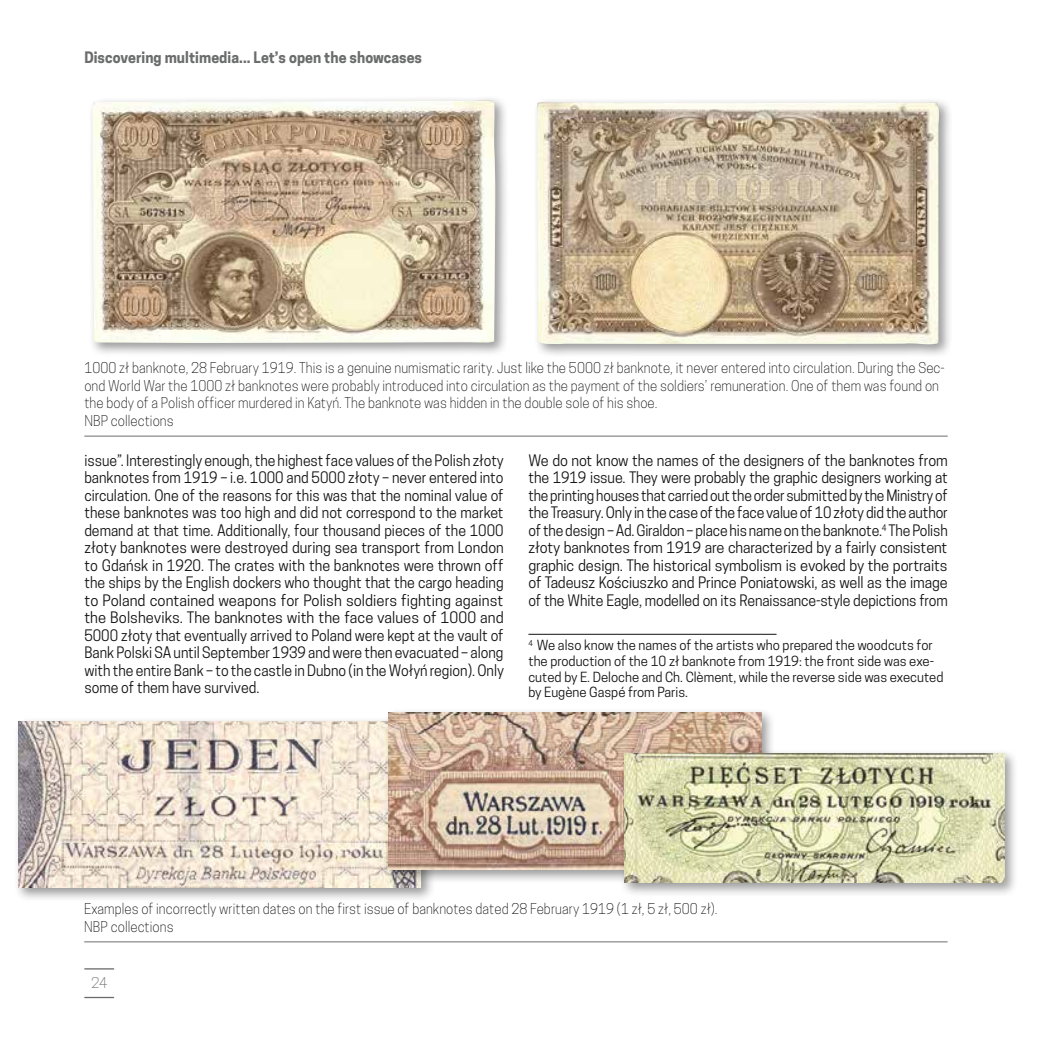
<style>
.page{position:relative;width:1042px;height:1042px;background:#fff}
.page>*{position:absolute;margin:0;border:0;box-sizing:border-box;transform-origin:0 0}
.t1{font:14.88px/17.5px "Cooper Hewitt";letter-spacing:-.01em;color:#121212;text-align:justify;scale:.94 1}
.t2{font:14.88px/17.5px "Cooper Hewitt";letter-spacing:-.01em;color:#121212;text-align:justify}
.t3{font:700 14.88px "Cooper Hewitt";letter-spacing:.005em;color:#6b6d6c;scale:.95 1}
.t4{font:300 14px/17.5px "Cooper Hewitt";letter-spacing:.005em;color:#121212;scale:.95 1}
.t5{font:300 14px "Cooper Hewitt";color:#6b6d6c}
.t6{font:13.12px/15.8px "Cooper Hewitt";color:#121212}
</style>
<div class="page">
<hr style="left:84px;top:968px;width:30px;height:1px;background:#6b6d6c">
<hr style="left:84px;top:997px;width:30px;height:1px;background:#6b6d6c">
<hr style="left:528px;top:634px;width:248px;height:1px;background:#121212">
<div style="left:88px;top:96px;width:422px;height:261px;background:#121212;opacity:.43"></div>
<img style="left:92px;top:100px;width:403px;height:243px">
<div style="left:533px;top:98px;width:420px;height:261px;background:#121212;opacity:.43"></div>
<img style="left:537px;top:102px;width:402px;height:243px">
<hr style="left:84px;top:436px;width:863px;height:1px;background:#6b6d6c">
<div style="left:13px;top:717px;width:423px;height:185px;background:#121212;opacity:.43"></div>
<img style="left:18px;top:721px;width:403px;height:167px">
<div style="left:384px;top:708px;width:392px;height:176px;background:#121212;opacity:.43"></div>
<img style="left:388px;top:712px;width:373px;height:158px">
<div style="left:619px;top:749px;width:400px;height:148px;background:#121212;opacity:.43"></div>
<img style="left:624px;top:754px;width:380px;height:128px">
<hr style="left:84px;top:941px;width:863px;height:1px;background:#6b6d6c">
<p class="t3" style="left:84px;top:49px;width:357px">Discovering multimedia... Let’s open the showcases</p>
<p class="t4" style="left:84px;top:359px;width:907px">1000 zł banknote, 28 February 1919. This is a genuine numismatic rarity. Just like the 5000 zł banknote, it never entered into circulation. During the Sec&shy;ond World War the 1000 zł banknotes were probably introduced into circulation as the payment of the soldiers’ remuneration. One of them was found on the body of a Polish officer murdered in Katyń. The banknote was hidden in the double sole of his shoe.<br>NBP collections</p>
<p class="t1" style="left:84px;top:451px;width:448px">issue”. Interestingly enough, the highest face values of the Polish złoty banknotes from 1919 – i.e. 1000 and 5000 złoty – never entered into circulation. One of the reasons for this was that the nominal value of these banknotes was too high and did not correspond to the market demand at that time. Additionally, four thousand pieces of the 1000 złoty banknotes were destroyed during sea transport from London to Gdańsk in 1920. The crates with the banknotes were thrown off the ships by the English dockers who thought that the cargo heading to Poland contained weapons for Polish soldiers fighting against the Bolsheviks. The banknotes with the face values of 1000 and 5000 złoty that eventually arrived to Poland were kept at the vault of Bank Polski SA until September 1939 and were then evacuated – along with the entire Bank – to the castle in Dubno (in the Wołyń region). Only some of them have survived.</p>
<p class="t2" style="left:528px;top:451px;width:421px">We do not know the names of the designers of the banknotes from the 1919 issue. They were probably the graphic designers working at the printing houses that carried out the order submitted by the Ministry of the Treasury. Only in the case of the face value of 10 złoty did the author of the design – Ad. Giraldon – place his name on the banknote.<sup>4</sup> The Polish złoty banknotes from 1919 are characterized by a fairly consistent graphic design. The historical symbolism is evoked by the portraits of Tadeusz Kościuszko and Prince Poniatowski, as well as the image of the White Eagle, modelled on its Renaissance-style depictions from</p>
<p class="t6" style="left:528px;top:637px;width:416px"><sup>4</sup> We also know the names of the artists who prepared the woodcuts for the production of the 10 zł banknote from 1919: the front side was exe&shy;cuted by E. Deloche and Ch. Clèment, while the reverse side was executed by Eugène Gaspé from Paris.</p>
<p class="t4" style="left:84px;top:900px;width:668px">Examples of incorrectly written dates on the first issue of banknotes dated 28 February 1919 (1 zł, 5 zł, 500 zł).<br>NBP collections</p>
<p class="t5" style="left:91px;top:974px;width:18px">24</p>
</div>
